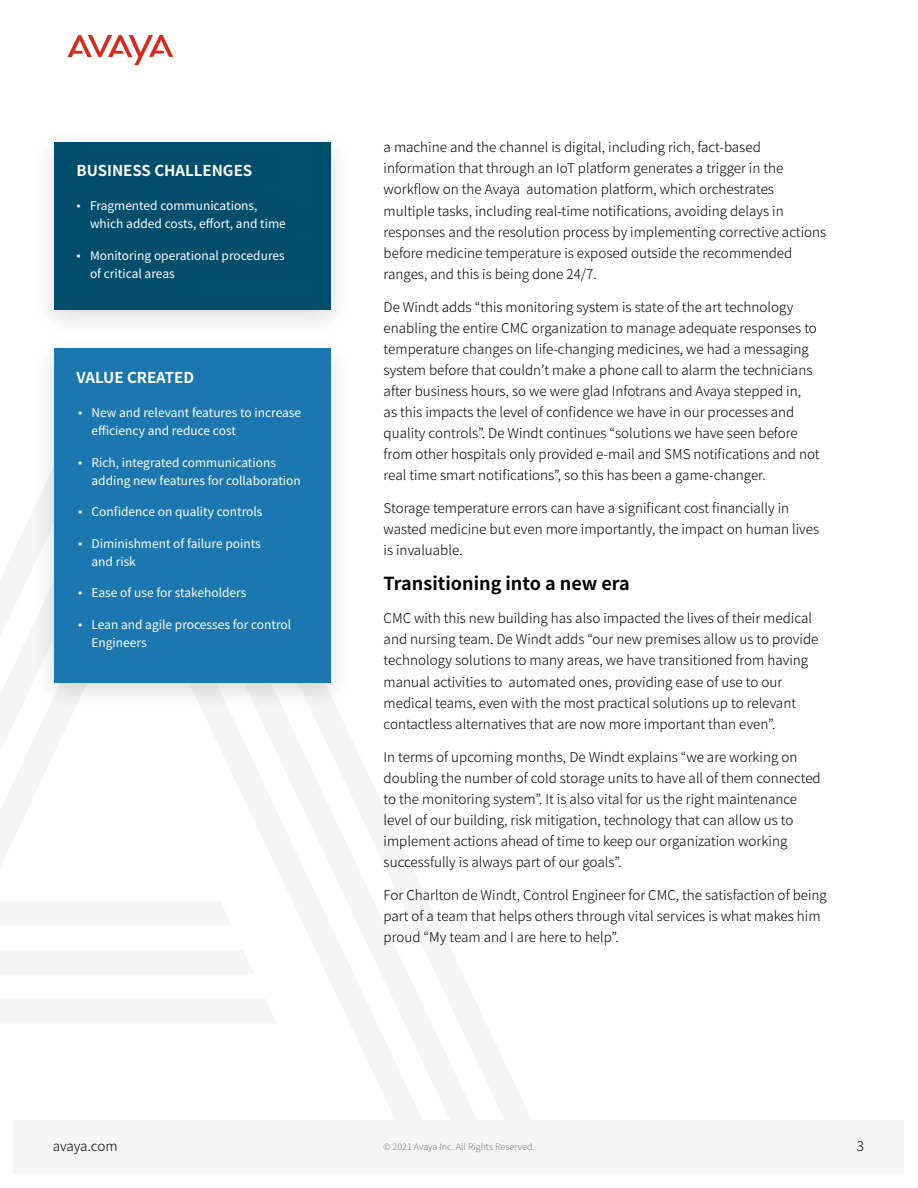
<style>
.page{position:relative;width:918px;height:1188px;background:#fff}
.page>*{position:absolute;margin:0;border:0;box-sizing:border-box;transform-origin:0 0}
.t1{font:700 18px "Noto Sans JP";color:#000}
.t2{font:700 15px "Noto Sans JP";color:#fff}
.t3{font:300 13.5px/21px "Noto Sans JP";color:#000}
.t4{font:12px/18px "Noto Sans JP";color:#fff}
.t5{font:300 9px "Noto Sans JP";color:#808080}
.s1{font-family:"Arial"}
</style>
<div class="page">
<div style="left:32px;top:333px;width:321px;height:379px;background:#000;opacity:.15"></div>
<div style="left:54px;top:349px;width:277px;height:334px;background:#1b77af"></div>
<div style="left:32px;top:126px;width:321px;height:213px;background:#000;opacity:.15"></div>
<div style="left:54px;top:142px;width:277px;height:167px;background:#004e6c"></div>
<div style="left:14px;top:1120px;width:890px;height:54px;background:#f5f5f5"></div>
<svg style="left:67px;top:35px;width:106px;height:30px"></svg>
<p class="t2" style="left:76px;top:162px;width:177px">BUSINESS CHALLENGES</p>
<p class="t4" style="left:90px;top:197px;width:197px;text-indent:-14px"><span class="s1">▪</span> Fragmented communications, which added costs, effort, and time</p>
<p class="t4" style="left:90px;top:247px;width:196px;text-indent:-14px"><span class="s1">▪</span> Monitoring operational procedures of critical areas</p>
<p class="t2" style="left:76px;top:369px;width:119px">VALUE CREATED</p>
<p class="t4" style="left:92px;top:404px;width:211px;text-indent:-14px"><span class="s1">▪</span> New and relevant features to increase efficiency and reduce cost</p>
<p class="t4" style="left:92px;top:453px;width:211px;text-indent:-14px"><span class="s1">▪</span> Rich, integrated communications adding new features for collaboration</p>
<p class="t4" style="left:78px;top:503px;width:186px"><span class="s1">▪</span> Confidence on quality controls</p>
<p class="t4" style="left:92px;top:534px;width:171px;text-indent:-14px"><span class="s1">▪</span> Diminishment of failure points and risk</p>
<p class="t4" style="left:78px;top:584px;width:170px"><span class="s1">▪</span> Ease of use for stakeholders</p>
<p class="t4" style="left:92px;top:615px;width:201px;text-indent:-14px"><span class="s1">▪</span> Lean and agile processes for control<br>Engineers</p>
<p class="t3" style="left:384px;top:137px;width:444px">a machine and the channel is digital, including rich, fact-based information that through an IoT platform generates a trigger in the workflow on the Avaya automation platform, which orchestrates multiple tasks, including real-time notifications, avoiding delays in responses and the resolution process by implementing corrective actions before medicine temperature is exposed outside the recommended ranges, and this is being done 24/7.</p>
<p class="t3" style="left:384px;top:296px;width:438px">De Windt adds “this monitoring system is state of the art technology enabling the entire CMC organization to manage adequate responses to temperature changes on life-changing medicines, we had a messaging system before that couldn’t make a phone call to alarm the technicians after business hours, so we were glad Infotrans and Avaya stepped in,<br>as this impacts the level of confidence we have in our processes and quality controls”. De Windt continues “solutions we have seen before from other hospitals only provided e-mail and SMS notifications and not real time smart notifications”, so this has been a game-changer.</p>
<p class="t3" style="left:384px;top:497px;width:437px">Storage temperature errors can have a significant cost financially in wasted medicine but even more importantly, the impact on human lives is invaluable.</p>
<h1 class="t1" style="left:384px;top:574px;width:248px">Transitioning into a new era</h1>
<p class="t3" style="left:384px;top:608px;width:436px">CMC with this new building has also impacted the lives of their medical and nursing team. De Windt adds “our new premises allow us to provide technology solutions to many areas, we have transitioned from having manual activities to automated ones, providing ease of use to our medical teams, even with the most practical solutions up to relevant contactless alternatives that are now more important than even”.</p>
<p class="t3" style="left:384px;top:746px;width:439px">In terms of upcoming months, De Windt explains “we are working on doubling the number of cold storage units to have all of them connected to the monitoring system”. It is also vital for us the right maintenance level of our building, risk mitigation, technology that can allow us to implement actions ahead of time to keep our organization working successfully is always part of our goals”.</p>
<p class="t3" style="left:384px;top:884px;width:445px">For Charlton de Windt, Control Engineer for CMC, the satisfaction of being part of a team that helps others through vital services is what makes him proud “My team and I are here to help”.</p>
<p class="t3" style="left:53px;top:1135px;width:66px">avaya.com</p>
<p class="t5" style="left:383px;top:1142px;width:153px">© 2021 Avaya Inc. All Rights Reserved.</p>
<p class="t3" style="left:857px;top:1135px;width:9px">3</p>
</div>
